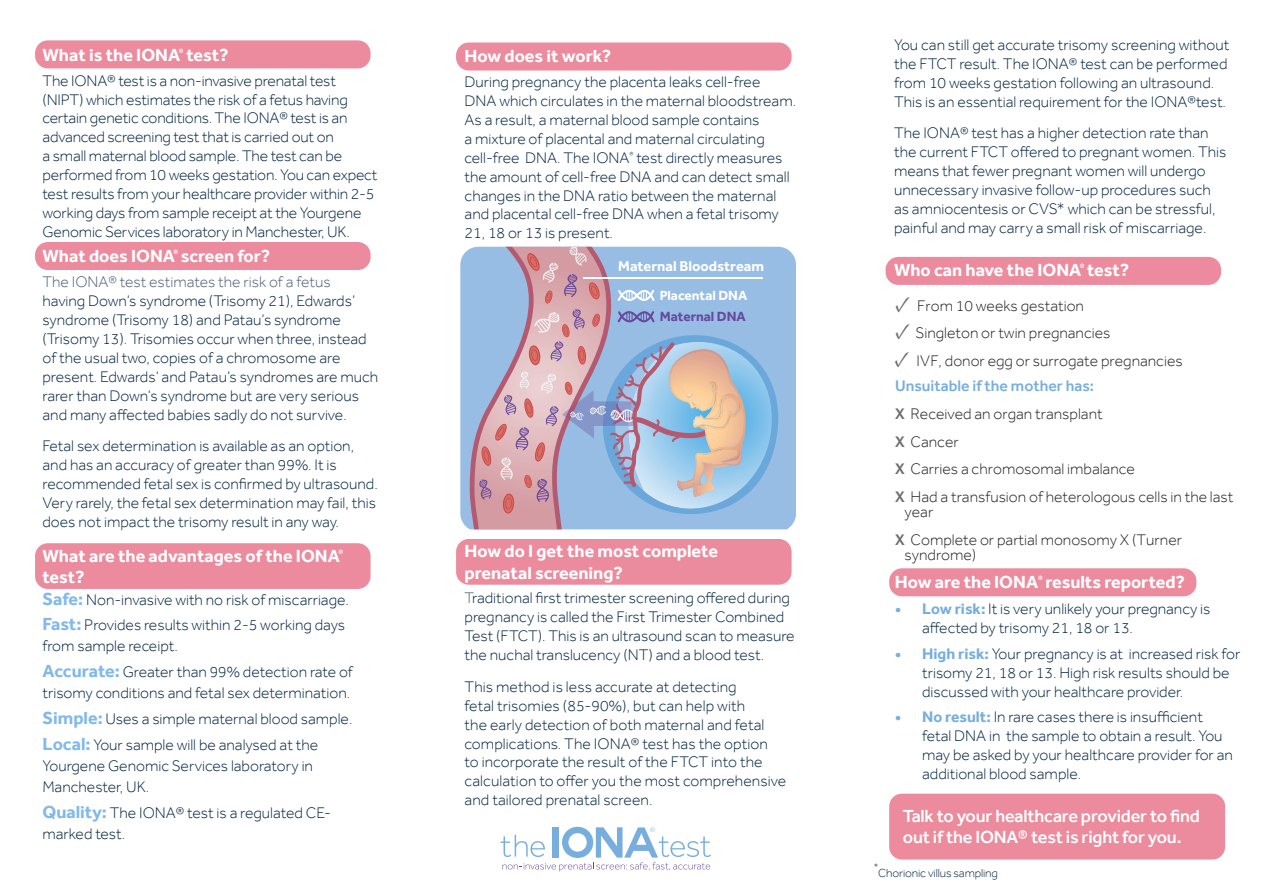
<style>
.page{position:relative;width:1263px;height:893px;background:#fff}
.page>*{position:absolute;margin:0;border:0;box-sizing:border-box;transform-origin:0 0}
.t1{font:700 18px/21px "Effra";color:#fff}
.t2{font:500 18px/21.8px "Effra";letter-spacing:-.01em;color:#fff}
.t3{font:300 15.75px/18.9px "Effra";color:#002340}
.t4{font:300 15.75px/15px "Effra";color:#231f20}
.t5{font:500 15.75px "Effra";color:#77aede}
.t6{font:700 14.7px "Effra";color:#fff}
.t7{font:700 13.8px/21.3px "Effra";color:#fff}
.t8{font:300 12px "Effra";letter-spacing:-.01em;color:#002340}
.t9{font:300 9.15px "Effra";color:#002340}
.s1{color:#4e5d75}
.s2{font-weight:700;font-size:18px;color:#81b9ea}
.s3{color:#67489d}
.s4{font-family:"Minion Pro";font-weight:400;font-size:22.5px;color:#6c6d70}
.s5{font-weight:500;color:#6c6d70}
.s6{color:#fff}
.s7{font-weight:700;color:#77aede}
</style>
<div class="page">
<div style="left:889px;top:568px;width:307px;height:28px;background:#eb8b9d;border-radius:13px"></div>
<div style="left:885px;top:257px;width:336px;height:28px;background:#eb8b9d;border-radius:13px"></div>
<div style="left:456px;top:43px;width:336px;height:28px;background:#eb8b9d;border-radius:13px"></div>
<div style="left:456px;top:539px;width:336px;height:46px;background:#eb8b9d;border-radius:13px"></div>
<div style="left:35px;top:543px;width:336px;height:46px;background:#eb8b9d;border-radius:13px"></div>
<div style="left:35px;top:242px;width:336px;height:28px;background:#eb8b9d;border-radius:13px"></div>
<div style="left:35px;top:40px;width:336px;height:28px;background:#eb8b9d;border-radius:13px"></div>
<svg style="left:460px;top:247px;width:335px;height:282px;background:#9bbfe5"></svg>
<svg style="left:470px;top:247px;width:312px;height:282px;background:#adb3cb"></svg>
<hr style="left:583px;top:277px;width:180px;height:2px;background:#fff">
<div style="left:889px;top:794px;width:336px;height:65px;background:#eb8b9d;border-radius:13px"></div>
<svg style="left:500px;top:827px;width:211px;height:44px"></svg>
<p class="t1" style="left:43px;top:44px;width:188px">What is the IONA<sup>®</sup> test?</p>
<p class="t3" style="left:43px;top:71px;width:336px">The IONA® test is a non-invasive prenatal test (NIPT) which estimates the risk of a fetus having certain genetic conditions. The IONA® test is an advanced screening test that is carried out on<br>a small maternal blood sample. The test can be performed from 10 weeks gestation. You can expect test results from your healthcare provider within 2-5 working days from sample receipt at the Yourgene Genomic Services laboratory in Manchester, UK.</p>
<p class="t1" style="left:43px;top:246px;width:229px">What does IONA<sup>®</sup> screen for?</p>
<p class="t3" style="left:43px;top:272px;width:337px"><span class="s1">The IONA® test estimates the risk of a fetus<br></span>having Down’s syndrome (Trisomy 21), Edwards’ syndrome (Trisomy 18) and Patau’s syndrome (Trisomy 13). Trisomies occur when three, instead of the usual two, copies of a chromosome are present. Edwards’ and Patau’s syndromes are much rarer than Down’s syndrome but are very serious and many affected babies sadly do not survive.</p>
<p class="t3" style="left:43px;top:436px;width:337px">Fetal sex determination is available as an option, and has an accuracy of greater than 99%. It is recommended fetal sex is confirmed by ultrasound.<br>Very rarely, the fetal sex determination may fail, this does not impact the trisomy result in any way.</p>
<p class="t1" style="left:43px;top:545px;width:302px">What are the advantages of the IONA<sup>® </sup>test?</p>
<p class="t3" style="left:43px;top:590px;width:308px"><span class="s2">Safe:</span> Non-invasive with no risk of miscarriage.</p>
<p class="t3" style="left:43px;top:614px;width:304px;line-height:21px"><span class="s2">Fast:</span> Provides results within 2-5 working days from sample receipt.</p>
<p class="t3" style="left:43px;top:661px;width:312px;line-height:21px"><span class="s2">Accurate:</span> Greater than 99% detection rate of trisomy conditions and fetal sex determination.</p>
<p class="t3" style="left:43px;top:709px;width:311px"><span class="s2">Simple:</span> Uses a simple maternal blood sample.</p>
<p class="t3" style="left:43px;top:734px;width:277px;line-height:21px"><span class="s2">Local:</span> Your sample will be analysed at the<br>Yourgene Genomic Services laboratory in<br>Manchester, UK.</p>
<p class="t3" style="left:43px;top:802px;width:290px;line-height:21px"><span class="s2">Quality:</span> The IONA® test is a regulated CE&shy;marked test.</p>
<p class="t1" style="left:465px;top:45px;width:148px">How does it work?</p>
<p class="t3" style="left:465px;top:72px;width:297px">During pregnancy the placenta leaks cell-free</p>
<p class="t3" style="left:465px;top:91px;width:333px">DNA which circulates in the maternal bloodstream.<br>As a result, a maternal blood sample contains</p>
<p class="t3" style="left:465px;top:129px;width:326px">a mixture of placental and maternal circulating cell-free DNA. The IONA<sup>®</sup> test directly measures the amount of cell-free DNA and can detect small changes in the DNA ratio between the maternal and placental cell-free DNA when a fetal trisomy 21, 18 or 13 is present.</p>
<p class="t6" style="left:618px;top:257px;width:147px">Maternal Bloodstream</p>
<p class="t7" style="left:660px;top:284px;width:89px">Placental DNA<br><span class="s3">Maternal DNA</span></p>
<p class="t1" style="left:465px;top:540px;width:255px">How do I get the most complete</p>
<p class="t1" style="left:465px;top:562px;width:160px">prenatal screening?</p>
<p class="t3" style="left:465px;top:589px;width:332px"><span class="s1">T</span>raditional first trimester screening offered during pregnancy is called the First Trimester Combined Test (FTCT). This is an ultrasound scan to measure the nuchal translucency (NT) and a blood test.</p>
<p class="t3" style="left:465px;top:677px;width:323px">This method is less accurate at detecting<br>fetal trisomies (85-90%), but can help with<br>the early detection of both maternal and fetal complications. The IONA® test has the option<br>to incorporate the result of the FTCT into the calculation to offer you the most comprehensive and tailored prenatal screen.</p>
<p class="t3" style="left:894px;top:35px;width:337px">You can still get accurate trisomy screening without the FTCT result. The IONA® test can be performed from 10 weeks gestation following an ultrasound.<br>This is an essential requirement for the IONA®test.</p>
<p class="t3" style="left:894px;top:123px;width:334px">The IONA® test has a higher detection rate than the current FTCT offered to pregnant women. This means that fewer pregnant women will undergo unnecessary invasive follow-up procedures such as amniocentesis or CVS* which can be stressful, painful and may carry a small risk of miscarriage.</p>
<p class="t1" style="left:894px;top:259px;width:237px">Who can have the IONA<sup>®</sup> test?</p>
<p class="t4" style="left:895px;top:298px;width:190px"><span class="s4">✓</span> From 10 weeks gestation</p>
<p class="t4" style="left:895px;top:325px;width:217px"><span class="s4">✓</span> Singleton or twin pregnancies</p>
<p class="t5" style="left:895px;top:376px;width:201px">Unsuitable if the mother has:</p>
<p class="t4" style="left:895px;top:406px;width:209px"><span class="s5">X</span> Received an organ transplant</p>
<p class="t4" style="left:895px;top:434px;width:65px"><span class="s5">X</span> Cancer</p>
<p class="t4" style="left:895px;top:461px;width:241px"><span class="s5">X</span> Carries a chromosomal imbalance</p>
<p class="t4" style="left:895px;top:489px;width:340px"><span class="s5">X</span> Had a transfusion of heterologous cells in the last<br><span class="s6">X</span>year</p>
<p class="t4" style="left:895px;top:532px;width:288px"><span class="s5">X</span> Complete or partial monosomy X (Turner<br><span class="s6">X</span>syndrome)</p>
<p class="t4" style="left:894px;top:353px;width:290px"><span class="s4">✓</span> IVF, donor egg or surrogate pregnancies</p>
<p class="t1" style="left:895px;top:571px;width:292px">How are the IONA<sup>®</sup> results reported?</p>
<p class="t3" style="left:922px;top:599px;width:290px;text-indent:-27px"><span class="s7">• Low risk:</span> It is very unlikely your pregnancy is affected by trisomy 21, 18 or 13.</p>
<p class="t3" style="left:922px;top:644px;width:320px;text-indent:-27px"><span class="s7">• High risk:</span> Your pregnancy is at increased risk for trisomy 21, 18 or 13. High risk results should be discussed with your healthcare provider.</p>
<p class="t3" style="left:922px;top:707px;width:312px;text-indent:-27px"><span class="s7">• No result:</span> In rare cases there is insufficient fetal DNA in the sample to obtain a result. You may be asked by your healthcare provider for an additional blood sample.</p>
<p class="t2" style="left:903px;top:805px;width:298px">Talk to your healthcare provider to find out if the IONA® test is right for you.</p>
<p class="t9" style="left:874px;top:861px;width:6px">*</p>
<p class="t8" style="left:878px;top:865px;width:121px">Chorionic villus sampling</p>
</div>
